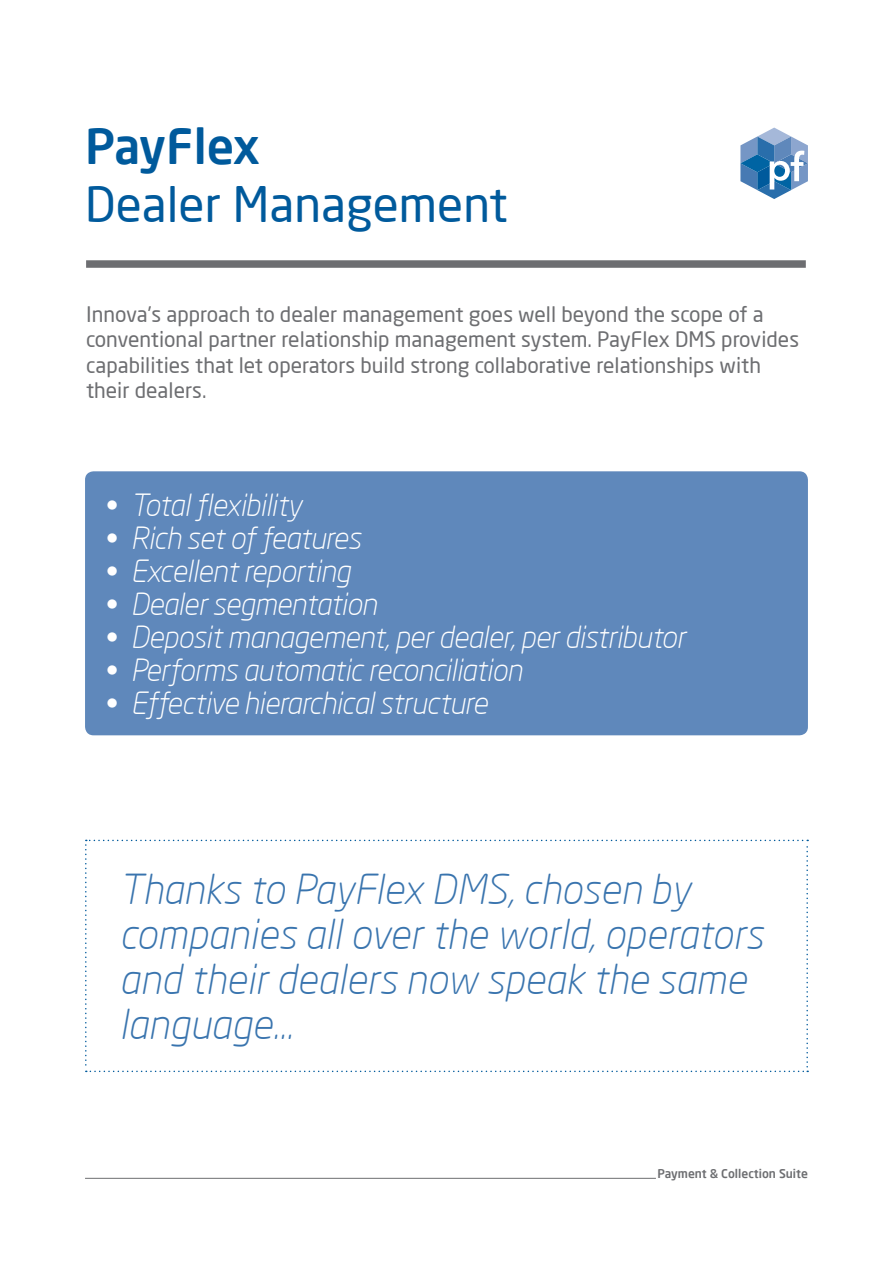
<style>
.page{position:relative;width:893px;height:1263px;background:#fff}
.page>*{position:absolute;margin:0;border:0;box-sizing:border-box;transform-origin:0 0}
.t1{font:48px "Neo Sans Pro";color:#005a9c}
.t2{font:500 48px "Neo Sans Pro";letter-spacing:-.01em;color:#005a9c}
.t3{font:italic 300 40.5px/45px "Neo Sans Pro";color:#3974ae}
.t4{font:italic 300 30px "Neo Sans Pro";letter-spacing:-.02em;color:#fff}
.t5{font:21px/25.2px "Neo Sans Pro";color:#6d6e71}
.t6{font:500 12px "Neo Sans Pro";color:#6d6e71}
</style>
<div class="page">
<svg style="left:740px;top:128px;width:68px;height:71px"></svg>
<div style="left:86px;top:260px;width:720px;height:8px;background:#6d6e71"></div>
<hr style="left:85px;top:1178px;width:571px;height:1px;background:#6d6e71">
<div style="left:85px;top:471px;width:723px;height:264px;background:#5f88bb;border-radius:9px"></div>
<svg style="left:85px;top:840px;width:723px;height:232px"></svg>
<h1 class="t2" style="left:85px;top:116px;width:176px">PayFlex</h1>
<h1 class="t1" style="left:85px;top:175px;width:424px">Dealer Management</h1>
<p class="t5" style="left:86px;top:302px;width:715px">Innova’s approach to dealer management goes well beyond the scope of a conventional partner relationship management system. PayFlex DMS provides capabilities that let operators build strong collaborative relationships with their dealers.</p>
<h3 class="t4" style="left:104px;top:487px;width:200px">• Total flexibility</h3>
<h3 class="t4" style="left:104px;top:520px;width:259px">• Rich set of features</h3>
<h3 class="t4" style="left:104px;top:553px;width:248px">• Excellent reporting</h3>
<h3 class="t4" style="left:104px;top:586px;width:275px">• Dealer segmentation</h3>
<h3 class="t4" style="left:104px;top:619px;width:583px">• Deposit management, per dealer, per distributor</h3>
<h3 class="t4" style="left:104px;top:652px;width:420px">• Performs automatic reconciliation</h3>
<h3 class="t4" style="left:104px;top:685px;width:385px">• Effective hierarchical structure</h3>
<h2 class="t3" style="left:120px;top:866px;width:645px">Thanks to PayFlex DMS, chosen by companies all over the world, operators and their dealers now speak the same language…</h2>
<p class="t6" style="left:658px;top:1166px;width:152px">Payment &amp; Collection Suite</p>
</div>
